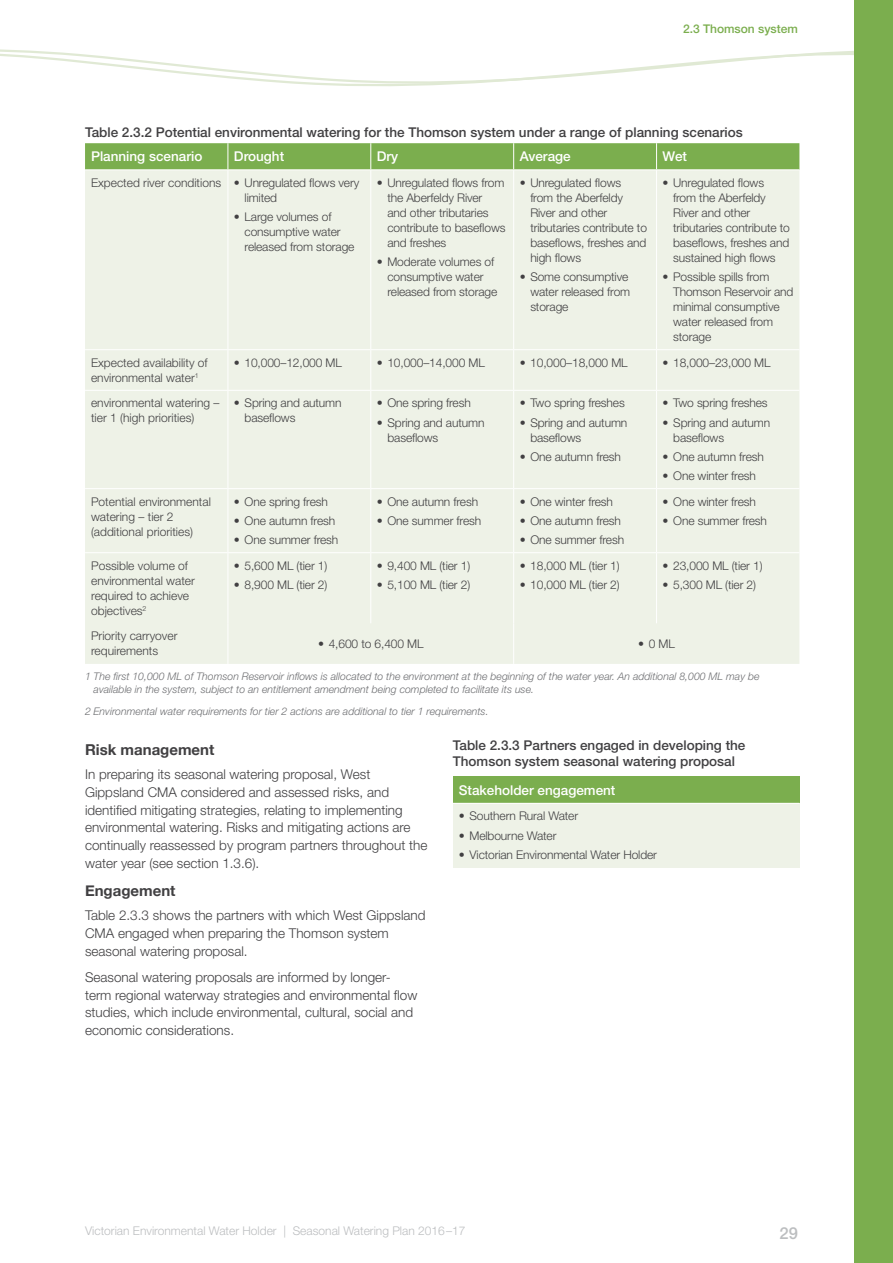
<style>
.page{position:relative;width:893px;height:1263px;background:#fff}
.page>*{position:absolute;margin:0;border:0;box-sizing:border-box;transform-origin:0 0}
.t1{font:500 16.5px "Helvetica Neue LT Std";color:#bcbec0}
.t2{font:700 15px "Helvetica Neue";color:#414042}
.t3{font:300 13.5px/17.7px "Helvetica Neue LT Std";color:#414042}
.t4{font:500 13.5px/16.2px "Helvetica Neue LT Std";color:#414042}
.t5{font:500 13.5px "Helvetica Neue LT Std";color:#fff}
.t6{font:300 12px/15px "Helvetica Neue LT Std";letter-spacing:-.01em;color:#414042}
.t7{font:300 12px "Helvetica Neue LT Std";color:#bcbec0}
.t8{font:500 12px "Helvetica Neue LT Std";color:#7bae4e}
.t9{font:italic 300 10.5px/13.5px "Helvetica Neue";color:#6d6e71}
</style>
<div class="page">
<svg style="left:0;top:43px;width:855px;height:58px"></svg>
<div style="left:855px;top:0;width:38px;height:1263px;background:#7bae4e"></div>
<div style="left:85px;top:170px;width:714px;height:494px;background:#eef2e7"></div>
<div style="left:85px;top:143px;width:714px;height:26px;background:#7bae4e"></div>
<hr style="left:228px;top:170px;width:1px;height:179px;background:#fff">
<hr style="left:370px;top:170px;width:1px;height:179px;background:#fff">
<hr style="left:513px;top:170px;width:1px;height:179px;background:#fff">
<hr style="left:656px;top:170px;width:1px;height:179px;background:#fff">
<hr style="left:228px;top:350px;width:1px;height:40px;background:#fff">
<hr style="left:370px;top:350px;width:1px;height:40px;background:#fff">
<hr style="left:513px;top:350px;width:1px;height:40px;background:#fff">
<hr style="left:656px;top:350px;width:1px;height:40px;background:#fff">
<hr style="left:228px;top:391px;width:1px;height:97px;background:#fff">
<hr style="left:370px;top:391px;width:1px;height:97px;background:#fff">
<hr style="left:513px;top:391px;width:1px;height:97px;background:#fff">
<hr style="left:656px;top:391px;width:1px;height:97px;background:#fff">
<hr style="left:228px;top:489px;width:1px;height:63px;background:#fff">
<hr style="left:370px;top:489px;width:1px;height:63px;background:#fff">
<hr style="left:513px;top:489px;width:1px;height:63px;background:#fff">
<hr style="left:656px;top:489px;width:1px;height:63px;background:#fff">
<hr style="left:228px;top:553px;width:1px;height:70px;background:#fff">
<hr style="left:370px;top:553px;width:1px;height:70px;background:#fff">
<hr style="left:513px;top:553px;width:1px;height:70px;background:#fff">
<hr style="left:656px;top:553px;width:1px;height:70px;background:#fff">
<hr style="left:85px;top:349px;width:143px;height:1px;background:#fff">
<hr style="left:228px;top:349px;width:143px;height:1px;background:#fff">
<hr style="left:371px;top:349px;width:143px;height:1px;background:#fff">
<hr style="left:514px;top:349px;width:143px;height:1px;background:#fff">
<hr style="left:657px;top:349px;width:142px;height:1px;background:#fff">
<hr style="left:85px;top:390px;width:143px;height:1px;background:#fff">
<hr style="left:228px;top:390px;width:143px;height:1px;background:#fff">
<hr style="left:371px;top:390px;width:143px;height:1px;background:#fff">
<hr style="left:514px;top:390px;width:143px;height:1px;background:#fff">
<hr style="left:657px;top:390px;width:142px;height:1px;background:#fff">
<hr style="left:85px;top:488px;width:143px;height:1px;background:#fff">
<hr style="left:228px;top:488px;width:143px;height:1px;background:#fff">
<hr style="left:371px;top:488px;width:143px;height:1px;background:#fff">
<hr style="left:514px;top:488px;width:143px;height:1px;background:#fff">
<hr style="left:657px;top:488px;width:142px;height:1px;background:#fff">
<hr style="left:85px;top:552px;width:143px;height:1px;background:#fff">
<hr style="left:228px;top:552px;width:143px;height:1px;background:#fff">
<hr style="left:371px;top:552px;width:143px;height:1px;background:#fff">
<hr style="left:514px;top:552px;width:143px;height:1px;background:#fff">
<hr style="left:657px;top:552px;width:142px;height:1px;background:#fff">
<hr style="left:228px;top:623px;width:1px;height:41px;background:#fff">
<hr style="left:513px;top:623px;width:1px;height:41px;background:#fff">
<div style="left:453px;top:777px;width:346px;height:26px;background:#7bae4e"></div>
<div style="left:453px;top:803px;width:346px;height:64px;background:#eef2e7"></div>
<hr style="left:453px;top:803px;width:346px;height:1px;background:#fff">
<p class="t8" style="left:683px;top:21px;width:116px">2.3 Thomson system</p>
<p class="t4" style="left:85px;top:124px;width:659px">Table 2.3.2 Potential environmental watering for the Thomson system under a range of planning scenarios</p>
<p class="t5" style="left:91px;top:148px;width:113px">Planning scenario</p>
<p class="t5" style="left:234px;top:148px;width:52px">Drought</p>
<p class="t5" style="left:377px;top:148px;width:23px">Dry</p>
<p class="t5" style="left:520px;top:148px;width:53px">Average</p>
<p class="t5" style="left:663px;top:148px;width:26px">Wet</p>
<p class="t6" style="left:245px;top:175px;width:116px;text-indent:-154px">Expected river conditions • Unregulated flows very limited</p>
<p class="t6" style="left:245px;top:209px;width:111px;text-indent:-11px">• Large volumes of consumptive water released from storage</p>
<p class="t6" style="left:387px;top:175px;width:120px;text-indent:-11px">• Unregulated flows from the Aberfeldy River<br>and other tributaries contribute to baseflows and freshes</p>
<p class="t6" style="left:387px;top:254px;width:111px;text-indent:-11px">• Moderate volumes of consumptive water released from storage</p>
<p class="t6" style="left:530px;top:175px;width:118px;text-indent:-11px">• Unregulated flows from the Aberfeldy<br>River and other tributaries contribute to baseflows, freshes and high flows</p>
<p class="t6" style="left:530px;top:269px;width:101px;text-indent:-11px">• Some consumptive water released from storage</p>
<p class="t6" style="left:673px;top:175px;width:118px;text-indent:-11px">• Unregulated flows from the Aberfeldy<br>River and other tributaries contribute to baseflows, freshes and sustained high flows</p>
<p class="t6" style="left:673px;top:269px;width:122px;text-indent:-11px">• Possible spills from<br>Thomson Reservoir and minimal consumptive water released from storage</p>
<p class="t6" style="left:91px;top:355px;width:118px">Expected availability of environmental water<sup>1</sup></p>
<p class="t6" style="left:234px;top:355px;width:109px">• 10,000–12,000 ML</p>
<p class="t6" style="left:377px;top:355px;width:109px">• 10,000–14,000 ML</p>
<p class="t6" style="left:520px;top:355px;width:109px">• 10,000–18,000 ML</p>
<p class="t6" style="left:663px;top:355px;width:109px">• 18,000–23,000 ML</p>
<p class="t6" style="left:91px;top:395px;width:130px">environmental watering – tier 1 (high priorities)</p>
<p class="t6" style="left:245px;top:395px;width:98px;text-indent:-11px">• Spring and autumn baseflows</p>
<p class="t6" style="left:377px;top:395px;width:95px">• One spring fresh</p>
<p class="t6" style="left:663px;top:395px;width:107px">• Two spring freshes</p>
<p class="t6" style="left:673px;top:415px;width:98px;text-indent:-11px">• Spring and autumn baseflows</p>
<p class="t6" style="left:663px;top:449px;width:103px">• One autumn fresh</p>
<p class="t6" style="left:663px;top:468px;width:95px">• One winter fresh</p>
<p class="t6" style="left:520px;top:395px;width:107px">• Two spring freshes</p>
<p class="t6" style="left:530px;top:415px;width:98px;text-indent:-11px">• Spring and autumn baseflows</p>
<p class="t6" style="left:520px;top:449px;width:103px">• One autumn fresh</p>
<p class="t6" style="left:387px;top:415px;width:98px;text-indent:-11px">• Spring and autumn baseflows</p>
<p class="t6" style="left:91px;top:494px;width:121px">Potential environmental watering – tier 2 (additional priorities)</p>
<p class="t6" style="left:234px;top:494px;width:95px">• One spring fresh</p>
<p class="t6" style="left:234px;top:513px;width:103px">• One autumn fresh</p>
<p class="t6" style="left:234px;top:532px;width:106px">• One summer fresh</p>
<p class="t6" style="left:91px;top:558px;width:105px">Possible volume of environmental water required to achieve objectives<sup>2</sup></p>
<p class="t6" style="left:234px;top:558px;width:95px">• 5,600 ML (tier 1)</p>
<p class="t6" style="left:234px;top:577px;width:95px">• 8,900 ML (tier 2)</p>
<p class="t6" style="left:377px;top:494px;width:103px">• One autumn fresh</p>
<p class="t6" style="left:377px;top:513px;width:106px">• One summer fresh</p>
<p class="t6" style="left:377px;top:558px;width:95px">• 9,400 ML (tier 1)</p>
<p class="t6" style="left:377px;top:577px;width:95px">• 5,100 ML (tier 2)</p>
<p class="t6" style="left:520px;top:494px;width:95px">• One winter fresh</p>
<p class="t6" style="left:520px;top:513px;width:103px">• One autumn fresh</p>
<p class="t6" style="left:520px;top:532px;width:106px">• One summer fresh</p>
<p class="t6" style="left:520px;top:558px;width:101px">• 18,000 ML (tier 1)</p>
<p class="t6" style="left:520px;top:577px;width:101px">• 10,000 ML (tier 2)</p>
<p class="t6" style="left:663px;top:494px;width:95px">• One winter fresh</p>
<p class="t6" style="left:663px;top:513px;width:106px">• One summer fresh</p>
<p class="t6" style="left:663px;top:558px;width:101px">• 23,000 ML (tier 1)</p>
<p class="t6" style="left:663px;top:577px;width:95px">• 5,300 ML (tier 2)</p>
<p class="t6" style="left:91px;top:628px;width:88px">Priority carryover requirements</p>
<p class="t6" style="left:318px;top:636px;width:107px">• 4,600 to 6,400 ML</p>
<p class="t6" style="left:638px;top:636px;width:38px">• 0 ML</p>
<p class="t9" style="left:94px;top:669px;width:667px;text-indent:-9px">1 The first 10,000 ML of Thomson Reservoir inflows is allocated to the environment at the beginning of the water year. An additional 8,000 ML may be available in the system, subject to an entitlement amendment being completed to facilitate its use.</p>
<p class="t9" style="left:85px;top:705px;width:405px">2 Environmental water requirements for tier 2 actions are additional to tier 1 requirements.</p>
<p class="t2" style="left:85px;top:738px;width:131px">Risk management</p>
<p class="t3" style="left:85px;top:765px;width:344px">In preparing its seasonal watering proposal, West Gippsland CMA considered and assessed risks, and identified mitigating strategies, relating to implementing environmental watering. Risks and mitigating actions are continually reassessed by program partners throughout the water year (see section 1.3.6).</p>
<p class="t2" style="left:85px;top:879px;width:92px">Engagement</p>
<p class="t3" style="left:85px;top:906px;width:342px">Table 2.3.3 shows the partners with which West Gippsland<br>CMA engaged when preparing the Thomson system seasonal watering proposal.</p>
<p class="t3" style="left:85px;top:968px;width:334px">Seasonal watering proposals are informed by longer&shy;term regional waterway strategies and environmental flow studies, which include environmental, cultural, social and economic considerations.</p>
<p class="t4" style="left:453px;top:737px;width:294px">Table 2.3.3 Partners engaged in developing the<br>Thomson system seasonal watering proposal</p>
<p class="t5" style="left:459px;top:782px;width:158px">Stakeholder engagement</p>
<p class="t6" style="left:459px;top:808px;width:121px">• Southern Rural Water</p>
<p class="t6" style="left:459px;top:828px;width:99px">• Melbourne Water</p>
<p class="t6" style="left:459px;top:847px;width:200px">• Victorian Environmental Water Holder</p>
<p class="t7" style="left:85px;top:1224px;width:382px">Victorian Environmental Water Holder | Seasonal Watering Plan 2016–17</p>
<h1 class="t1" style="left:780px;top:1223px;width:20px">29</h1>
</div>
